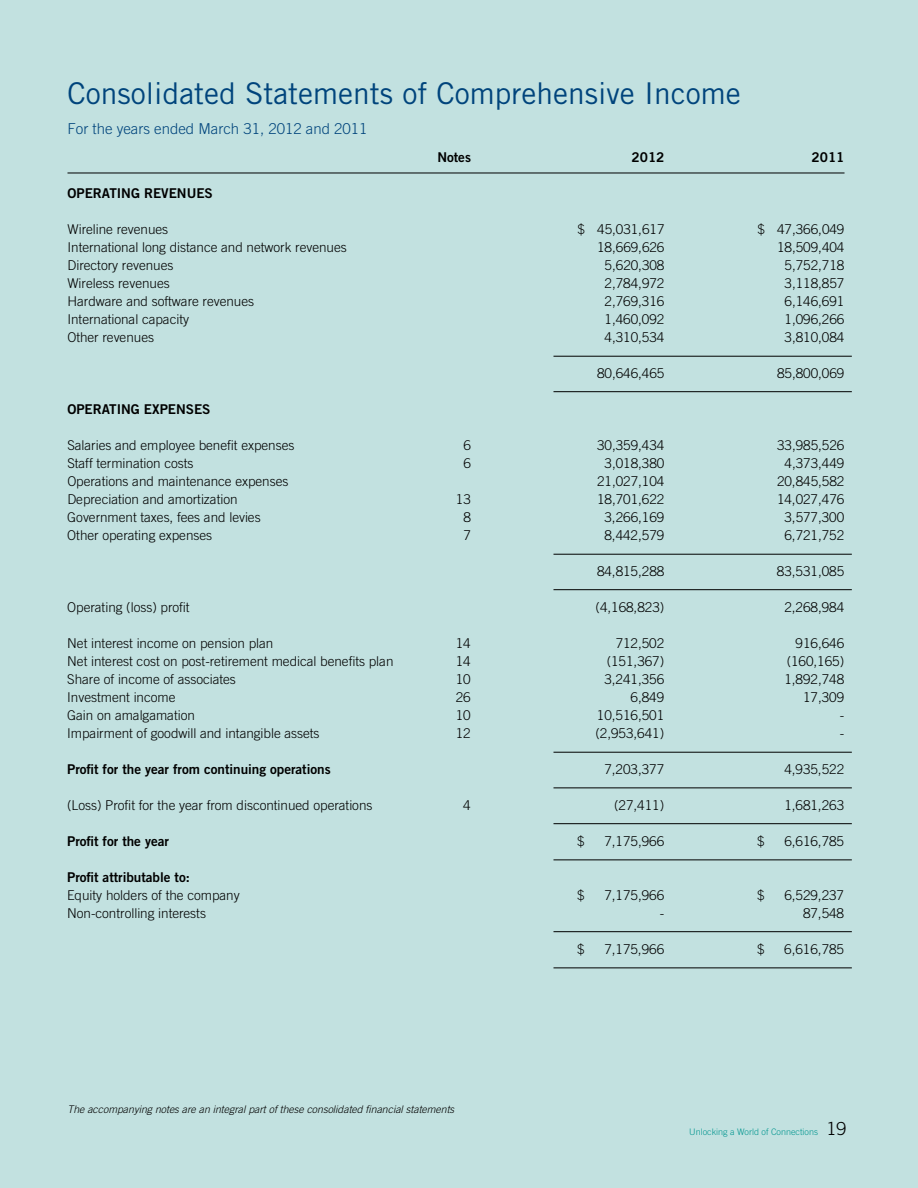
<style>
.page{position:relative;width:918px;height:1188px;background:#c2e1e0}
.page>*{position:absolute;margin:0;border:0;box-sizing:border-box;transform-origin:0 0}
.t1{font:30px "Trade Gothic";color:#00447c}
.t2{font:300 18px "Trade Gothic";color:#000}
.t3{font:300 15px "Trade Gothic";color:#00447c}
.t4{font:300 13.5px "Trade Gothic";color:#000}
.t5{font:13.5px "Trade Gothic Bold Two";color:#000}
.t6{font:italic 300 10.5px "Trade Gothic";color:#000}
.t7{font:300 9px "Trade Gothic";color:#00958f}
.s1{font-size:18px;color:#000}
</style>
<div class="page">
<hr style="left:68px;top:173px;width:777px;height:1px;background:#000">
<hr style="left:554px;top:356px;width:298px;height:1px;background:#000">
<hr style="left:554px;top:391px;width:298px;height:1px;background:#000">
<hr style="left:554px;top:554px;width:298px;height:1px;background:#000">
<hr style="left:554px;top:589px;width:298px;height:1px;background:#000">
<hr style="left:554px;top:752px;width:298px;height:1px;background:#000">
<hr style="left:554px;top:788px;width:298px;height:1px;background:#000">
<hr style="left:554px;top:823px;width:298px;height:1px;background:#000">
<hr style="left:554px;top:860px;width:298px;height:1px;background:#000">
<hr style="left:554px;top:931px;width:298px;height:1px;background:#000">
<hr style="left:554px;top:968px;width:298px;height:1px;background:#000">
<h1 class="t1" style="left:68px;top:75px;width:675px">Consolidated Statements of Comprehensive Income</h1>
<p class="t3" style="left:68px;top:120px;width:302px">For the years ended March 31, 2012 and 2011</p>
<p class="t5" style="left:437px;top:149px;width:35px">Notes</p>
<p class="t5" style="left:632px;top:149px;width:34px">2012</p>
<p class="t5" style="left:812px;top:149px;width:34px">2011</p>
<p class="t5" style="left:67px;top:185px;width:18px">Operating</p>
<p class="t5" style="left:144px;top:185px;width:19px">Revenues</p>
<p class="t4" style="left:67px;top:221px;width:102px">Wireline revenues</p>
<p class="t4" style="left:577px;top:221px;width:89px">$ 45,031,617</p>
<p class="t4" style="left:757px;top:221px;width:88px">$ 47,366,049</p>
<p class="t4" style="left:67px;top:239px;width:281px">International long distance and network revenues</p>
<p class="t4" style="left:597px;top:239px;width:69px">18,669,626</p>
<p class="t4" style="left:777px;top:239px;width:69px">18,509,404</p>
<p class="t4" style="left:67px;top:257px;width:108px">Directory revenues</p>
<p class="t4" style="left:605px;top:257px;width:61px">5,620,308</p>
<p class="t4" style="left:785px;top:257px;width:61px">5,752,718</p>
<p class="t4" style="left:67px;top:275px;width:104px">Wireless revenues</p>
<p class="t4" style="left:605px;top:275px;width:61px">2,784,972</p>
<p class="t4" style="left:785px;top:275px;width:61px">3,118,857</p>
<p class="t4" style="left:67px;top:293px;width:188px">Hardware and software revenues</p>
<p class="t4" style="left:605px;top:293px;width:61px">2,769,316</p>
<p class="t4" style="left:785px;top:293px;width:61px">6,146,691</p>
<p class="t4" style="left:67px;top:311px;width:123px">International capacity</p>
<p class="t4" style="left:605px;top:311px;width:61px">1,460,092</p>
<p class="t4" style="left:785px;top:311px;width:61px">1,096,266</p>
<p class="t4" style="left:67px;top:329px;width:88px">Other revenues</p>
<p class="t4" style="left:605px;top:329px;width:61px">4,310,534</p>
<p class="t4" style="left:785px;top:329px;width:61px">3,810,084</p>
<p class="t4" style="left:597px;top:365px;width:69px">80,646,465</p>
<p class="t4" style="left:777px;top:365px;width:69px">85,800,069</p>
<p class="t5" style="left:67px;top:401px;width:145px">OPERATING EXPENSES</p>
<p class="t4" style="left:67px;top:437px;width:229px">Salaries and employee benefit expenses</p>
<p class="t4" style="left:463px;top:437px;width:9px">6</p>
<p class="t4" style="left:597px;top:437px;width:69px">30,359,434</p>
<p class="t4" style="left:777px;top:437px;width:69px">33,985,526</p>
<p class="t4" style="left:67px;top:455px;width:128px">Staff termination costs</p>
<p class="t4" style="left:463px;top:455px;width:9px">6</p>
<p class="t4" style="left:605px;top:455px;width:61px">3,018,380</p>
<p class="t4" style="left:785px;top:455px;width:61px">4,373,449</p>
<p class="t4" style="left:67px;top:473px;width:223px">Operations and maintenance expenses</p>
<p class="t4" style="left:597px;top:473px;width:69px">21,027,104</p>
<p class="t4" style="left:777px;top:473px;width:69px">20,845,582</p>
<p class="t4" style="left:67px;top:491px;width:172px">Depreciation and amortization</p>
<p class="t4" style="left:456px;top:491px;width:16px">13</p>
<p class="t4" style="left:597px;top:491px;width:69px">18,701,622</p>
<p class="t4" style="left:777px;top:491px;width:69px">14,027,476</p>
<p class="t4" style="left:67px;top:509px;width:195px">Government taxes, fees and levies</p>
<p class="t4" style="left:463px;top:509px;width:9px">8</p>
<p class="t4" style="left:605px;top:509px;width:61px">3,266,169</p>
<p class="t4" style="left:784px;top:509px;width:61px">3,577,300</p>
<p class="t4" style="left:67px;top:527px;width:146px">Other operating expenses</p>
<p class="t4" style="left:463px;top:527px;width:9px">7</p>
<p class="t4" style="left:605px;top:527px;width:61px">8,442,579</p>
<p class="t4" style="left:784px;top:527px;width:61px">6,721,752</p>
<p class="t4" style="left:597px;top:563px;width:69px">84,815,288</p>
<p class="t4" style="left:777px;top:563px;width:69px">83,531,085</p>
<p class="t4" style="left:67px;top:599px;width:124px">Operating (loss) profit</p>
<p class="t4" style="left:596px;top:599px;width:70px">(4,168,823)</p>
<p class="t4" style="left:784px;top:599px;width:61px">2,268,984</p>
<p class="t4" style="left:67px;top:635px;width:208px">Net interest income on pension plan</p>
<p class="t4" style="left:456px;top:635px;width:16px">14</p>
<p class="t4" style="left:616px;top:635px;width:50px">712,502</p>
<p class="t4" style="left:796px;top:635px;width:50px">916,646</p>
<p class="t4" style="left:67px;top:653px;width:328px">Net interest cost on post-retirement medical benefits plan</p>
<p class="t4" style="left:456px;top:653px;width:16px">14</p>
<p class="t4" style="left:607px;top:653px;width:59px">(151,367)</p>
<p class="t4" style="left:787px;top:653px;width:59px">(160,165)</p>
<p class="t4" style="left:67px;top:671px;width:170px">Share of income of associates</p>
<p class="t4" style="left:456px;top:671px;width:16px">10</p>
<p class="t4" style="left:604px;top:671px;width:61px">3,241,356</p>
<p class="t4" style="left:784px;top:671px;width:61px">1,892,748</p>
<p class="t4" style="left:67px;top:689px;width:110px">Investment income</p>
<p class="t4" style="left:456px;top:689px;width:16px">26</p>
<p class="t4" style="left:631px;top:689px;width:35px">6,849</p>
<p class="t4" style="left:803px;top:689px;width:43px">17,309</p>
<p class="t4" style="left:67px;top:707px;width:129px">Gain on amalgamation</p>
<p class="t4" style="left:456px;top:707px;width:16px">10</p>
<p class="t4" style="left:597px;top:707px;width:69px">10,516,501</p>
<p class="t4" style="left:840px;top:707px;width:6px">-</p>
<p class="t4" style="left:67px;top:725px;width:254px">Impairment of goodwill and intangible assets</p>
<p class="t4" style="left:456px;top:725px;width:16px">12</p>
<p class="t4" style="left:595px;top:725px;width:70px">(2,953,641)</p>
<p class="t4" style="left:840px;top:725px;width:6px">-</p>
<p class="t5" style="left:67px;top:761px;width:265px">Profit for the year from continuing operations</p>
<p class="t4" style="left:604px;top:761px;width:61px">7,203,377</p>
<p class="t4" style="left:784px;top:761px;width:61px">4,935,522</p>
<p class="t4" style="left:67px;top:797px;width:307px">(Loss) Profit for the year from discontinued operations</p>
<p class="t4" style="left:463px;top:797px;width:9px">4</p>
<p class="t4" style="left:614px;top:797px;width:52px">(27,411)</p>
<p class="t4" style="left:784px;top:797px;width:61px">1,681,263</p>
<p class="t5" style="left:67px;top:833px;width:103px">Profit for the year</p>
<p class="t4" style="left:577px;top:833px;width:9px">$</p>
<p class="t4" style="left:604px;top:833px;width:61px">7,175,966</p>
<p class="t4" style="left:757px;top:833px;width:9px">$</p>
<p class="t4" style="left:784px;top:833px;width:61px">6,616,785</p>
<p class="t5" style="left:67px;top:869px;width:124px">Profit attributable to:</p>
<p class="t4" style="left:67px;top:887px;width:174px">Equity holders of the company</p>
<p class="t4" style="left:577px;top:887px;width:9px">$</p>
<p class="t4" style="left:604px;top:887px;width:61px">7,175,966</p>
<p class="t4" style="left:757px;top:887px;width:9px">$</p>
<p class="t4" style="left:784px;top:887px;width:61px">6,529,237</p>
<p class="t4" style="left:67px;top:905px;width:140px">Non-controlling interests</p>
<p class="t4" style="left:660px;top:905px;width:6px">-</p>
<p class="t4" style="left:803px;top:905px;width:43px">87,548</p>
<p class="t4" style="left:577px;top:941px;width:9px">$</p>
<p class="t4" style="left:604px;top:941px;width:61px">7,175,966</p>
<p class="t4" style="left:757px;top:941px;width:9px">$</p>
<p class="t4" style="left:784px;top:941px;width:61px">6,616,785</p>
<p class="t6" style="left:68px;top:1103px;width:388px">The accompanying notes are an integral part of these consolidated financial statements</p>
<p class="t7" style="left:689px;top:1127px;width:159px">Unlocking a World of Connections <span class="s1">19</span></p>
<h2 class="t2" style="left:827px;top:1118px;width:22px">33</h2>
</div>
